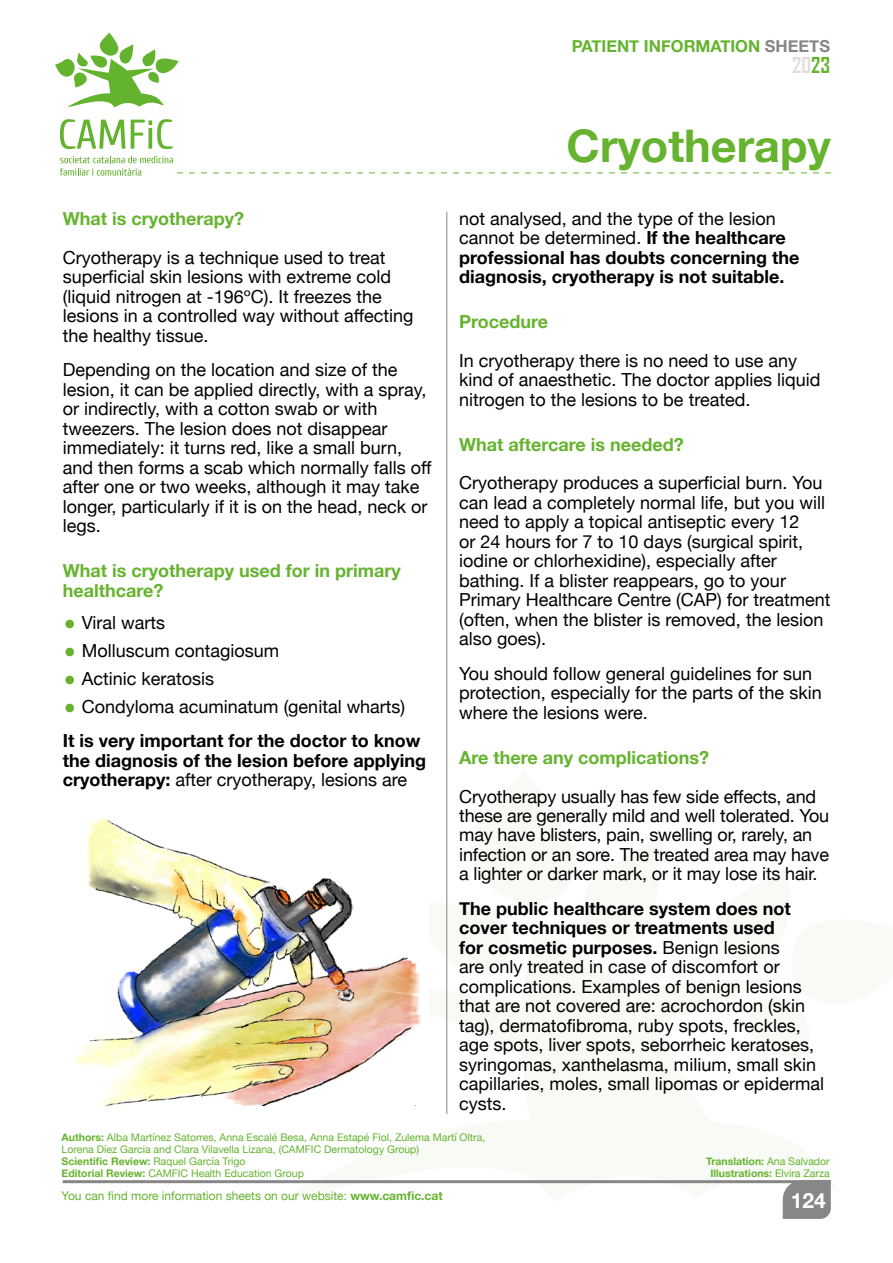
<style>
.page{position:relative;width:893px;height:1263px;background:#fff}
.page>*{position:absolute;margin:0;border:0;box-sizing:border-box;transform-origin:0 0}
.t1{font:700 45px "Helvetica Neue";color:#65b32e}
.t2{font:700 21px "Agency FB";color:#dfdedc}
.t3{font:700 21px "Helvetica Neue";color:#fff}
.t4{font:18px/19.5px "Helvetica Neue";color:#000}
.t5{font:700 18px/19.5px "Helvetica Neue";color:#000}
.t6{font:700 18px/19.5px "Helvetica Neue";color:#65b32e}
.t7{font:700 16.5px "Helvetica Neue";color:#65b32e}
.t8{font:12px "Helvetica Neue";color:#65b32e}
.t9{font:10.5px/12px "Helvetica Neue";color:#65b32e}
.t10{font:700 10.5px/12px "Helvetica Neue";color:#65b32e;text-align:center}
.s1{color:#878787}
.s2{color:#65b32e}
.s3{font-size:39px;color:#65b32e}
.s4{font-weight:400;font-size:39px;color:#65b32e}
.s5{font-weight:400}
.s6{font-weight:700}
</style>
<div class="page">
<svg style="left:281px;top:979px;width:502px;height:223px;fill:#f8fbf5"></svg>
<svg style="left:447px;top:770px;width:1px;height:209px"></svg>
<svg style="left:715px;top:979px;width:68px;height:81px"></svg>
<hr style="left:63px;top:1180px;width:768px;height:3px;background:#878787">
<div style="left:783px;top:1180px;width:48px;height:39px;background:#878787"></div>
<svg style="left:55px;top:33px;width:124px;height:74px"></svg>
<svg style="left:60px;top:156px;width:771px;height:20px"></svg>
<svg style="left:60px;top:119px;width:65px;height:30px"></svg>
<svg style="left:131px;top:119px;width:41px;height:30px"></svg>
<hr style="left:446px;top:212px;width:1px;height:902px;background:#878787">
<img style="left:73px;top:818px;width:356px;height:288px">
<p class="t7" style="left:572px;top:33px;width:260px">PATIENT INFORMATION <span class="s1">SHEETS</span></p>
<p class="t2" style="left:792px;top:52px;width:39px">20<span class="s2">23</span></p>
<p class="t6" style="left:63px;top:209px;width:183px">What is cryotherapy?</p>
<p class="t4" style="left:63px;top:249px;width:352px">Cryotherapy is a technique used to treat superficial skin lesions with extreme cold (liquid nitrogen at -196ºC). It freezes the lesions in a controlled way without affecting the healthy tissue.</p>
<p class="t4" style="left:63px;top:361px;width:370px">Depending on the location and size of the lesion, it can be applied directly, with a spray, or indirectly, with a cotton swab or with tweezers. The lesion does not disappear immediately: it turns red, like a small burn, and then forms a scab which normally falls off after one or two weeks, although it may take longer, particularly if it is on the head, neck or legs.</p>
<p class="t6" style="left:63px;top:561px;width:339px">What is cryotherapy used for in primary healthcare?</p>
<p class="t4" style="left:63px;top:614px;width:104px"><span class="s3">•</span> Viral warts</p>
<p class="t4" style="left:63px;top:642px;width:218px"><span class="s3">•</span> Molluscum contagiosum</p>
<p class="t4" style="left:63px;top:670px;width:153px"><span class="s3">•</span> Actinic keratosis</p>
<p class="t5" style="left:63px;top:690px;width:359px;line-height:34.3px"><span class="s4">•</span> <span class="s5">Condyloma acuminatum (genital wharts)<br></span>It is very important for the doctor to know</p>
<p class="t5" style="left:63px;top:751px;width:365px">the diagnosis of the lesion before applying cryotherapy: <span class="s5">after cryotherapy, lesions are</span></p>
<h1 class="t1" style="left:567px;top:110px;width:266px">Cryotherapy</h1>
<p class="t5" style="left:459px;top:209px;width:342px"><span class="s5">not analysed, and the type of the lesion cannot be determined.</span> If the healthcare professional has doubts concerning the diagnosis, cryotherapy is not suitable.</p>
<p class="t6" style="left:459px;top:312px;width:91px">Procedure</p>
<p class="t4" style="left:459px;top:352px;width:363px">In cryotherapy there is no need to use any kind of anaesthetic. The doctor applies liquid nitrogen to the lesions to be treated.</p>
<p class="t6" style="left:459px;top:435px;width:226px">What aftercare is needed?</p>
<p class="t4" style="left:459px;top:474px;width:373px">Cryotherapy produces a superficial burn. You can lead a completely normal life, but you will need to apply a topical antiseptic every 12<br>or 24 hours for 7 to 10 days (surgical spirit, iodine or chlorhexidine), especially after bathing. If a blister reappears, go to your Primary Healthcare Centre (CAP) for treatment (often, when the blister is removed, the lesion also goes).</p>
<p class="t4" style="left:459px;top:665px;width:364px">You should follow general guidelines for sun protection, especially for the parts of the skin where the lesions were.</p>
<p class="t6" style="left:459px;top:748px;width:251px">Are there any complications?</p>
<p class="t4" style="left:459px;top:787px;width:371px">Cryotherapy usually has few side effects, and these are generally mild and well tolerated. You may have blisters, pain, swelling or, rarely, an infection or an sore. The treated area may have a lighter or darker mark, or it may lose its hair.</p>
<p class="t4" style="left:459px;top:900px;width:366px"><span class="s6">The public healthcare system does not cover techniques or treatments used<br>for cosmetic purposes.</span> Benign lesions<br>are only treated in case of discomfort or complications. Examples of benign lesions that are not covered are: acrochordon (skin tag), dermatofibroma, ruby spots, freckles, age spots, liver spots, seborrheic keratoses, syringomas, xanthelasma, milium, small skin capillaries, moles, small lipomas or epidermal cysts.</p>
<p class="t9" style="left:62px;top:1131px;width:425px"><span class="s6">Authors:</span> Alba Martínez Satorres, Anna Escalé Besa, Anna Estapé Fiol, Zulema Martí Oltra, Lorena Díez Garcia and Clara Vilavella Lizana, (CAMFIC Dermatology Group)<br><span class="s6">Scientific Review:</span> Raquel García Trigo<br><span class="s6">Editorial Review:</span> CAMFIC Health Education Group</p>
<p class="t8" style="left:62px;top:1187px;width:382px">You can find more information sheets on our website: <span class="s6">www.camfic.cat</span></p>
<p class="t10" style="left:706px;top:1155px;width:125px">Translation: <span class="s5">Ana Salvador<br></span>Illustrations: <span class="s5">Elvira Zarza</span></p>
<p class="t3" style="left:791px;top:1183px;width:37px">124</p>
</div>
